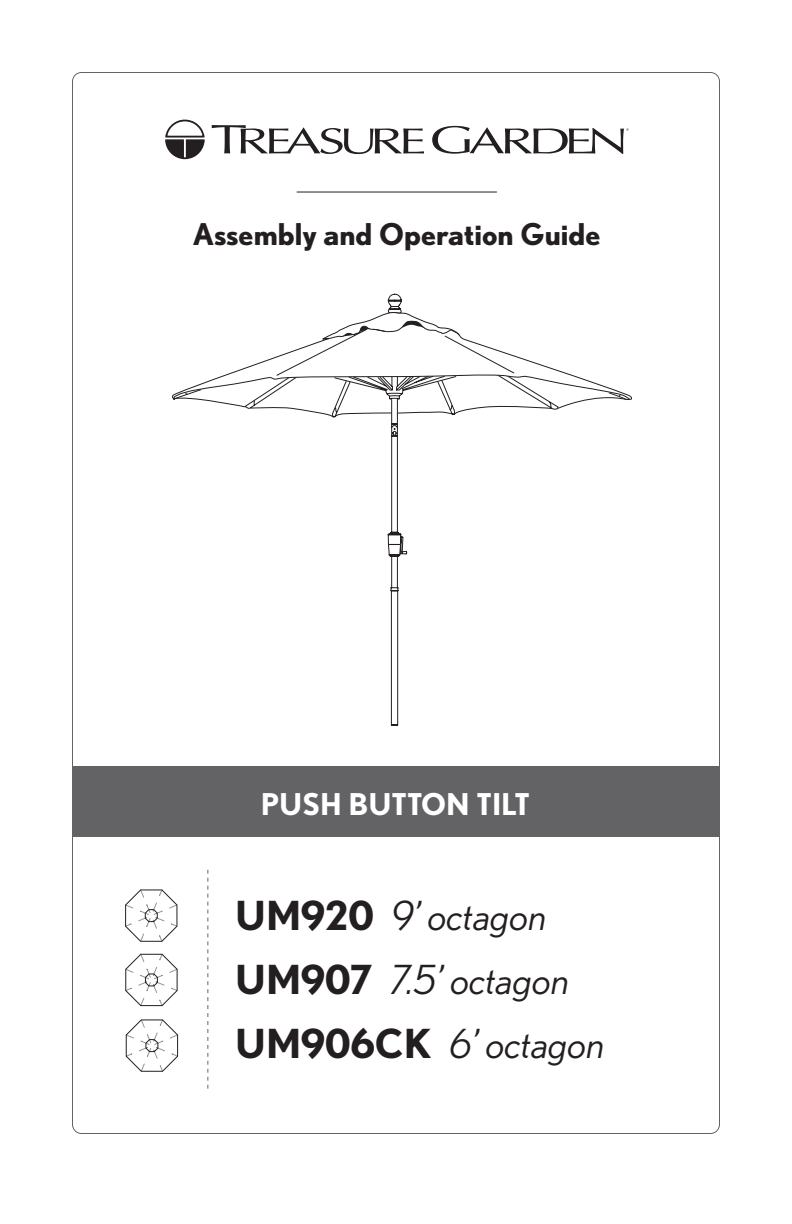
<style>
.page{position:relative;width:792px;height:1224px;background:#fff}
.page>*{position:absolute;margin:0;border:0;box-sizing:border-box;transform-origin:0 0}
.t1{font:italic 40px "Nobel";color:#231f20}
.t2{font:700 30px "Nobel";color:#231f20}
.t3{font:700 30px "Nobel";color:#fff}
.s1{font-weight:700;font-style:normal}
</style>
<div class="page">
<div style="left:73px;top:766px;width:646px;height:71px;background:#636366"></div>
<svg style="left:165px;top:120px;width:40px;height:39px"></svg>
<svg style="left:212px;top:125px;width:417px;height:29px"></svg>
<svg style="left:207px;top:870px;width:1px;height:219px"></svg>
<hr style="left:297px;top:192px;width:200px;height:1px;background:#231f20">
<svg style="left:125px;top:889px;width:53px;height:53px"></svg>
<svg style="left:125px;top:954px;width:53px;height:52px"></svg>
<svg style="left:126px;top:1019px;width:52px;height:53px"></svg>
<svg style="left:172px;top:294px;width:458px;height:432px"></svg>
<p class="t2" style="left:193px;top:216px;width:409px">Assembly and Operation Guide</p>
<p class="t3" style="left:261px;top:786px;width:271px">PUSH BUTTON TILT</p>
<p class="t1" style="left:235px;top:892px;width:314px"><span class="s1">UM920</span> 9’ octagon</p>
<p class="t1" style="left:235px;top:956px;width:336px"><span class="s1">UM907</span> 7.5’ octagon</p>
<p class="t1" style="left:235px;top:1020px;width:372px"><span class="s1">UM906CK</span> 6’ octagon</p>
</div>
